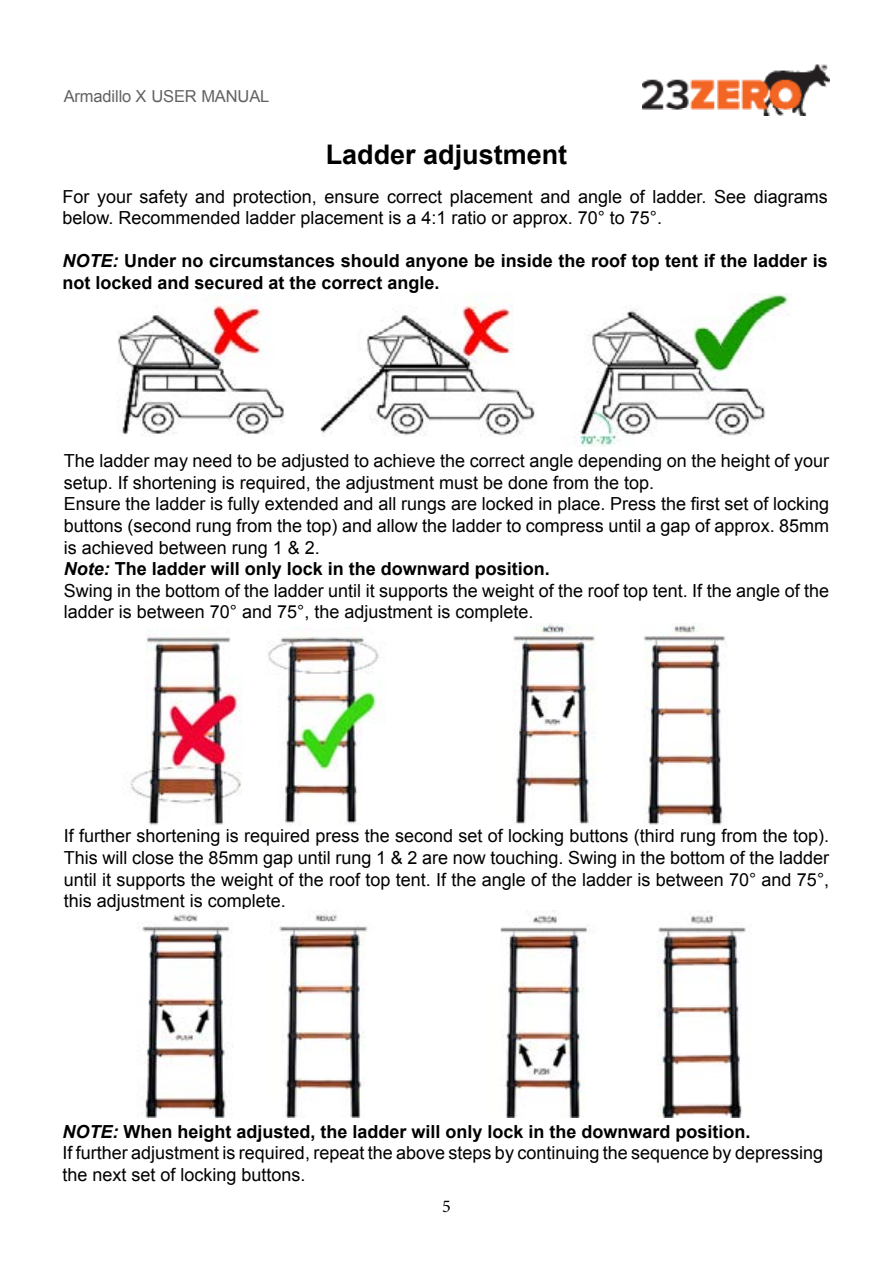
<style>
.page{position:relative;width:893px;height:1263px;background:#fff}
.page>*{position:absolute;margin:0;border:0;box-sizing:border-box;transform-origin:0 0}
.t1{font:700 27px "Arial";color:#000}
.t2{font:18px/21.6px "Arial";color:#000}
.t3{font:700 18px/21.6px "Arial";color:#000}
.t4{font:18px "Minion Pro";color:#000}
.t5{font:16.5px "Arial";letter-spacing:-.01em;color:#616264}
.s1{font-style:italic}
.s2{font-weight:700;font-style:italic}
.s3{font-weight:700}
</style>
<div class="page">
<img style="left:513px;top:623px;width:212px;height:202px">
<img style="left:142px;top:911px;width:226px;height:207px">
<img style="left:500px;top:910px;width:246px;height:207px">
<img style="left:130px;top:628px;width:256px;height:198px">
<img style="left:642px;top:64px;width:187px;height:52px">
<img style="left:118px;top:293px;width:671px;height:154px">
<p class="t5" style="left:64px;top:85px;width:207px">Armadillo X USER MANUAL</p>
<h1 class="t1" style="left:326px;top:137px;width:243px">Ladder adjustment</h1>
<p class="t2" style="left:62px;top:186px;width:767px">For your safety and protection, ensure correct placement and angle of ladder. See diagrams below. Recommended ladder placement is a 4:1 ratio or approx. 70° to 75°.</p>
<p class="t3" style="left:62px;top:251px;width:767px"><span class="s1">NOTE:</span> Under no circumstances should anyone be inside the roof top tent if the ladder is not locked and secured at the correct angle.</p>
<p class="t2" style="left:64px;top:450px;width:767px">The ladder may need to be adjusted to achieve the correct angle depending on the height of your setup. If shortening is required, the adjustment must be done from the top.<br>Ensure the ladder is fully extended and all rungs are locked in place. Press the first set of locking buttons (second rung from the top) and allow the ladder to compress until a gap of approx. 85mm is achieved between rung 1 &amp; 2.<br><span class="s2">Note:</span> <span class="s3">The ladder will only lock in the downward position.<br></span>Swing in the bottom of the ladder until it supports the weight of the roof top tent. If the angle of the ladder is between 70° and 75°, the adjustment is complete.</p>
<p class="t2" style="left:64px;top:825px;width:767px;text-align:justify">If further shortening is required press the second set of locking buttons (third rung from the top).<br>This will close the 85mm gap until rung 1 &amp; 2 are now touching. Swing in the bottom of the ladder until it supports the weight of the roof top tent. If the angle of the ladder is between 70° and 75°, this adjustment is complete.</p>
<p class="t2" style="left:62px;top:1120px;width:762px"><span class="s2">NOTE:</span> <span class="s3">When height adjusted, the ladder will only lock in the downward position.<br></span>If further adjustment is required, repeat the above steps by continuing the sequence by depressing the next set of locking buttons.</p>
<p class="t4" style="left:442px;top:1194px;width:10px">5</p>
</div>
